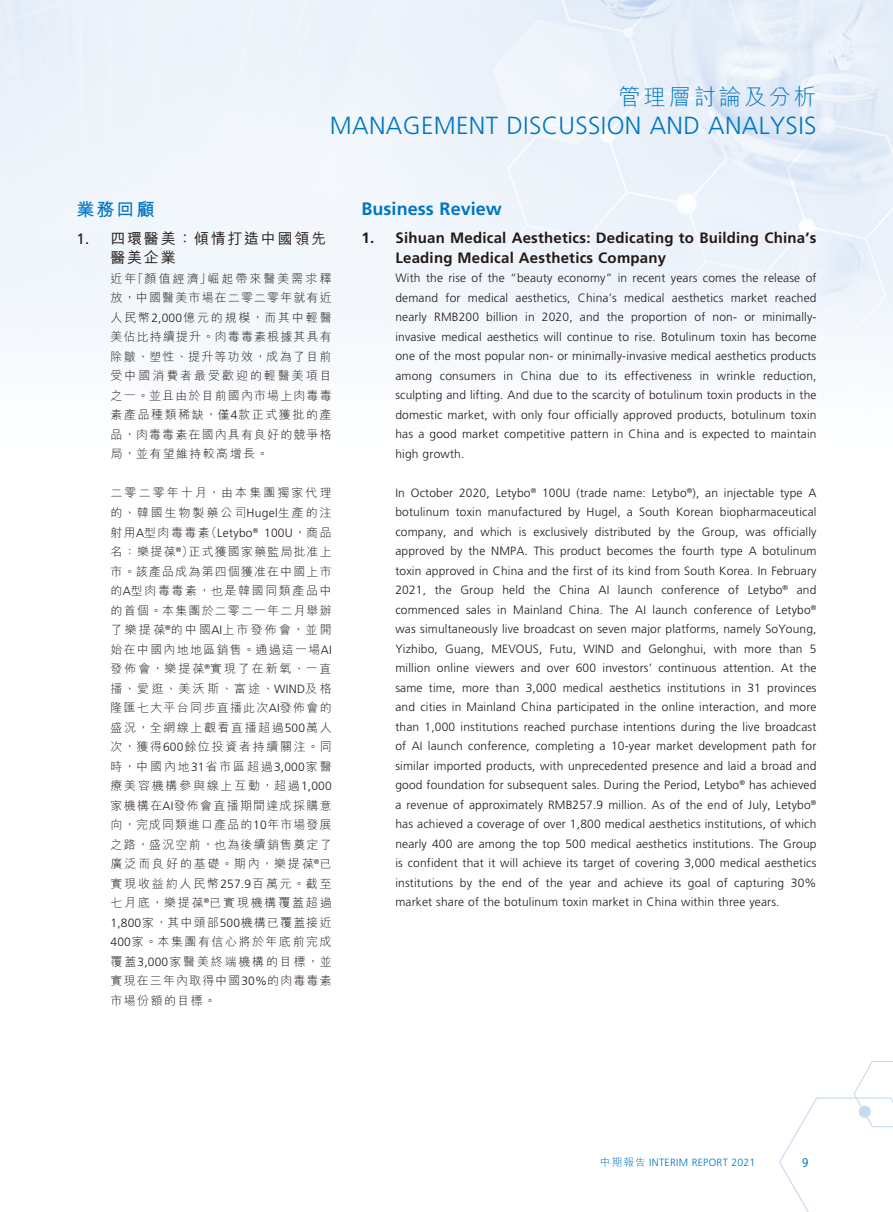
<style>
.page{position:relative;width:893px;height:1212px;background:#fff}
.page>*{position:absolute;margin:0;border:0;box-sizing:border-box;transform-origin:0 0}
.t1{font:300 24.75px "Frutiger";letter-spacing:.015em;color:#0075c1}
.t2{font:300 22.5px "M Hei HK";letter-spacing:.115em;color:#0075c1}
.t3{font:700 18px "Frutiger";letter-spacing:.005em;color:#0075c1}
.t4{font:700 18px "M Hei HK";color:#0075c1}
.t5{font:700 15px/19.5px "Frutiger";letter-spacing:.015em;color:#231916}
.t6{font:500 15px/19.5px "M Hei HK";letter-spacing:.115em;color:#231916}
.t7{font:13.5px "Myriad Pro";color:#0075c1;scale:.9 1}
.t8{font:300 12px/19.5px "Frutiger";letter-spacing:.015em;color:#231916;text-align:justify}
.t9{font:300 12px/19.5px "M Hei HK";letter-spacing:.115em;color:#231916;text-align:justify}
.t10{font:300 10.5px "Frutiger";letter-spacing:.025em;color:#0075c1}
.s1{font-family:"Frutiger";font-weight:400}
.s2{font-family:"Frutiger"}
.s3{font-family:"M Hei HK"}
</style>
<div class="page">
<svg style="left:779px;top:1061px;width:114px;height:151px"></svg>
<div style="left:859px;top:1106px;width:12px;height:12px;background:#c8daf0;border-radius:50%"></div>
<h2 class="t2" style="left:618px;top:81px;width:199px">管理層討論及分析</h2>
<h1 class="t1" style="left:330px;top:112px;width:488px">MANAGEMENT DISCUSSION AND ANALYSIS</h1>
<h3 class="t4" style="left:77px;top:196px;width:80px">業務回顧</h3>
<p class="t6" style="left:111px;top:228px;width:217px;text-indent:-34px"><span class="s1">1.</span> 四環醫美：傾情打造中國領先醫美企業</p>
<p class="t9" style="left:111px;top:268px;width:223px">近年「顏值經濟」崛起帶來醫美需求釋放，中國醫美市場在二零二零年就有近人民幣<span class="s2">2,000</span>億元的規模，而其中輕醫美佔比持續提升。肉毒毒素根據其具有除皺、塑性、提升等功效，成為了目前受中國消費者最受歡迎的輕醫美項目之一。並且由於目前國內市場上肉毒毒素產品種類稀缺，僅<span class="s2">4</span>款正式獲批的產品，肉毒毒素在國內具有良好的競爭格局，並有望維持較高增長。</p>
<p class="t9" style="left:111px;top:483px;width:223px">二零二零年十月，由本集團獨家代理的、韓國生物製藥公司<span class="s2">Hugel</span>生產的注射用<span class="s2">A</span>型肉毒毒素（<span class="s2">Letybo</span><sup>®</sup> <span class="s2">100U</span>，商品名：樂提葆<sup>®</sup>）正式獲國家藥監局批准上市。該產品成為第四個獲准在中國上市的<span class="s2">A</span>型肉毒毒素，也是韓國同類產品中的首個。本集團於二零二一年二月舉辦了樂提葆<sup>®</sup>的中國<span class="s2">AI</span>上市發佈會，並開始在中國內地地區銷售。通過這一場<span class="s2">AI</span>發佈會，樂提葆<sup>®</sup>實現了在新氧、一直播、愛逛、美沃斯、富途、<span class="s2">WIND</span>及格隆匯七大平台同步直播此次<span class="s2">AI</span>發佈會的盛況，全網線上觀看直播超過<span class="s2">500</span>萬人次，獲得<span class="s2">600</span>餘位投資者持續關注。同時，中國內地<span class="s2">31</span>省市區超過<span class="s2">3,000</span>家醫療美容機構參與線上互動，超過<span class="s2">1,000</span>家機構在<span class="s2">AI</span>發佈會直播期間達成採購意向，完成同類進口產品的<span class="s2">10</span>年市場發展之路，盛況空前，也為後續銷售奠定了廣泛而良好的基礎。期內，樂提葆<sup>®</sup>已實現收益約人民幣<span class="s2">257.9</span>百萬元。截至七月底，樂提葆<sup>®</sup>已實現機構覆蓋超過<span class="s2">1,800</span>家，其中頭部<span class="s2">500</span>機構已覆蓋接近<span class="s2">400</span>家。本集團有信心將於年底前完成覆蓋<span class="s2">3,000</span>家醫美終端機構的目標，並實現在三年內取得中國<span class="s2">30%</span>的肉毒毒素市場份額的目標。</p>
<h3 class="t3" style="left:361px;top:198px;width:142px">Business Review</h3>
<p class="t5" style="left:395px;top:228px;width:423px;text-indent:-34px">1. Sihuan Medical Aesthetics: Dedicating to Building China’s<br>Leading Medical Aesthetics Company</p>
<p class="t8" style="left:395px;top:268px;width:423px">With the rise of the “beauty economy” in recent years comes the release of demand for medical aesthetics, China’s medical aesthetics market reached nearly RMB200 billion in 2020, and the proportion of non- or minimally&shy;invasive medical aesthetics will continue to rise. Botulinum toxin has become one of the most popular non- or minimally-invasive medical aesthetics products among consumers in China due to its effectiveness in wrinkle reduction, sculpting and lifting. And due to the scarcity of botulinum toxin products in the domestic market, with only four officially approved products, botulinum toxin has a good market competitive pattern in China and is expected to maintain high growth.</p>
<p class="t8" style="left:395px;top:483px;width:423px">In October 2020, Letybo<sup>®</sup> 100U (trade name: Letybo<sup>®</sup>), an injectable type A botulinum toxin manufactured by Hugel, a South Korean biopharmaceutical company, and which is exclusively distributed by the Group, was officially approved by the NMPA. This product becomes the fourth type A botulinum toxin approved in China and the first of its kind from South Korea. In February 2021, the Group held the China AI launch conference of Letybo<sup>®</sup> and commenced sales in Mainland China. The AI launch conference of Letybo<sup>® </sup>was simultaneously live broadcast on seven major platforms, namely SoYoung, Yizhibo, Guang, MEVOUS, Futu, WIND and Gelonghui, with more than 5 million online viewers and over 600 investors’ continuous attention. At the same time, more than 3,000 medical aesthetics institutions in 31 provinces and cities in Mainland China participated in the online interaction, and more than 1,000 institutions reached purchase intentions during the live broadcast of AI launch conference, completing a 10-year market development path for similar imported products, with unprecedented presence and laid a broad and good foundation for subsequent sales. During the Period, Letybo<sup>®</sup> has achieved a revenue of approximately RMB257.9 million. As of the end of July, Letybo<sup>® </sup>has achieved a coverage of over 1,800 medical aesthetics institutions, of which nearly 400 are among the top 500 medical aesthetics institutions. The Group is confident that it will achieve its target of covering 3,000 medical aesthetics institutions by the end of the year and achieve its goal of capturing 30% market share of the botulinum toxin market in China within three years.</p>
<p class="t10" style="left:600px;top:1156px;width:157px"><span class="s3">中期報告</span> INTERIM REPORT 2021</p>
<p class="t7" style="left:802px;top:1154px;width:8px">9</p>
</div>
